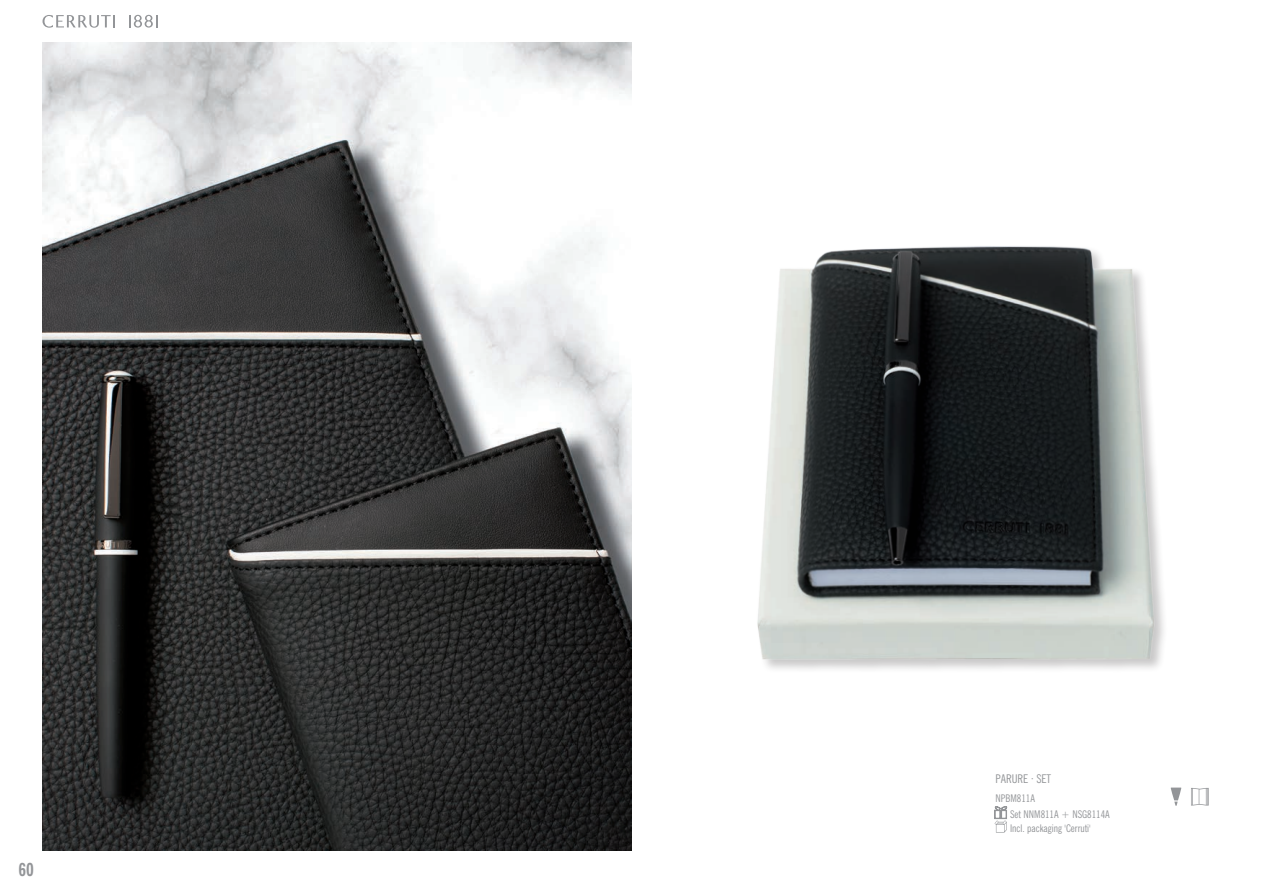
<style>
.page{position:relative;width:1263px;height:893px;background:#fff}
.page>*{position:absolute;margin:0;border:0;box-sizing:border-box;transform-origin:0 0}
.t1{font:700 condensed 18px "News Gothic BT";color:#939598}
.t2{font:condensed 12px "News Gothic BT";color:#939598}
.t3{font:condensed 10.5px "News Gothic BT";color:#939598}
</style>
<div class="page">
<svg style="left:43px;top:15px;width:72px;height:13px"></svg>
<svg style="left:129px;top:15px;width:29px;height:13px"></svg>
<img style="left:43px;top:43px;width:588px;height:807px">
<img style="left:757px;top:246px;width:407px;height:423px">
<svg style="left:1171px;top:788px;width:10px;height:18px"></svg>
<svg style="left:994px;top:806px;width:13px;height:27px"></svg>
<svg style="left:1191px;top:788px;width:18px;height:18px"></svg>
<h1 class="t1" style="left:19px;top:858px;width:17px">60</h1>
<p class="t2" style="left:995px;top:771px;width:57px">PARURE · SET</p>
<p class="t3" style="left:1010px;top:808px;width:101px">Set NNM811A + NSG8114A</p>
<p class="t3" style="left:1010px;top:822px;width:82px">Incl. packaging 'Cerruti'</p>
<p class="t3" style="left:995px;top:792px;width:41px">NPBM811A</p>
</div>
